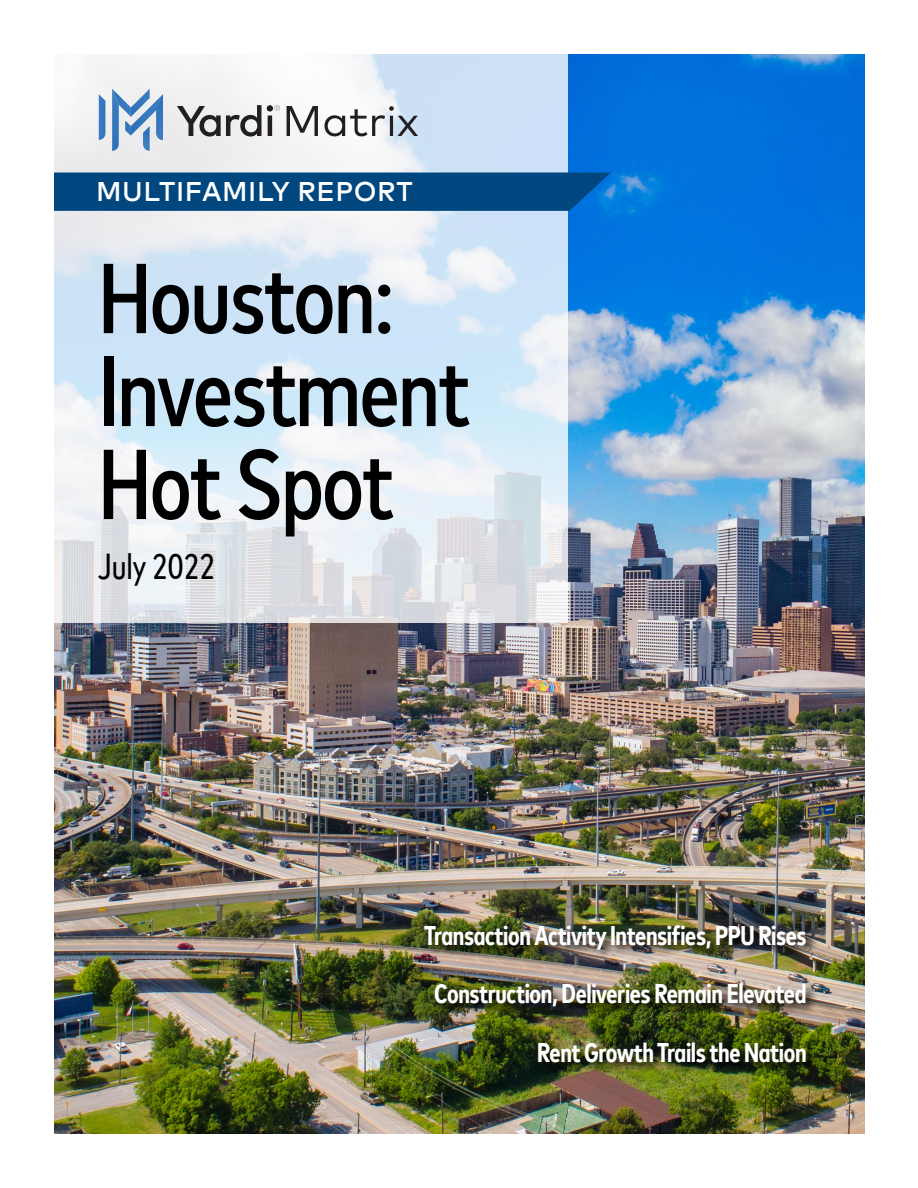
<style>
.page{position:relative;width:918px;height:1188px;background:#fff}
.page>*{position:absolute;margin:0;border:0;box-sizing:border-box;transform-origin:0 0}
.t1{font:500 condensed 99px/93px "Mark Offc Pro";letter-spacing:-.02em;color:#000}
.t2{font:condensed 36px "Mark Offc Pro";color:#000}
.t3{font:700 condensed 27px/58.5px "Mark Offc Pro";letter-spacing:-.015em;color:#fff;text-align:right}
.t4{font:500 27px "Mark Offc Pro";letter-spacing:.02em;color:#fff}
</style>
<div class="page">
<img style="left:54px;top:54px;width:810px;height:1080px">
<svg style="left:54px;top:54px;width:513px;height:569px"></svg>
<div style="left:54px;top:173px;width:557px;height:38px;background:#00467f"></div>
<img style="left:421px;top:922px;width:398px;height:153px">
<svg style="left:177px;top:105px;width:84px;height:32px"></svg>
<svg style="left:267px;top:105px;width:13px;height:31px"></svg>
<svg style="left:287px;top:106px;width:31px;height:30px"></svg>
<svg style="left:324px;top:106px;width:94px;height:30px"></svg>
<svg style="left:99px;top:94px;width:6px;height:46px"></svg>
<svg style="left:112px;top:89px;width:51px;height:62px;background:#9cb9d8"></svg>
<p class="t4" style="left:96px;top:171px;width:318px">MULTIFAMILY REPORT</p>
<h1 class="t1" style="left:98px;top:244px;width:373px">Houston:<br>Investment<br>Hot Spot</h1>
<h2 class="t2" style="left:98px;top:540px;width:119px">July 2022</h2>
<p class="t3" style="left:424px;top:904px;width:384px">Transaction Activity Intensifies, PPU Rises<br>Construction, Deliveries Remain Elevated<br>Rent Growth Trails the Nation</p>
</div>
